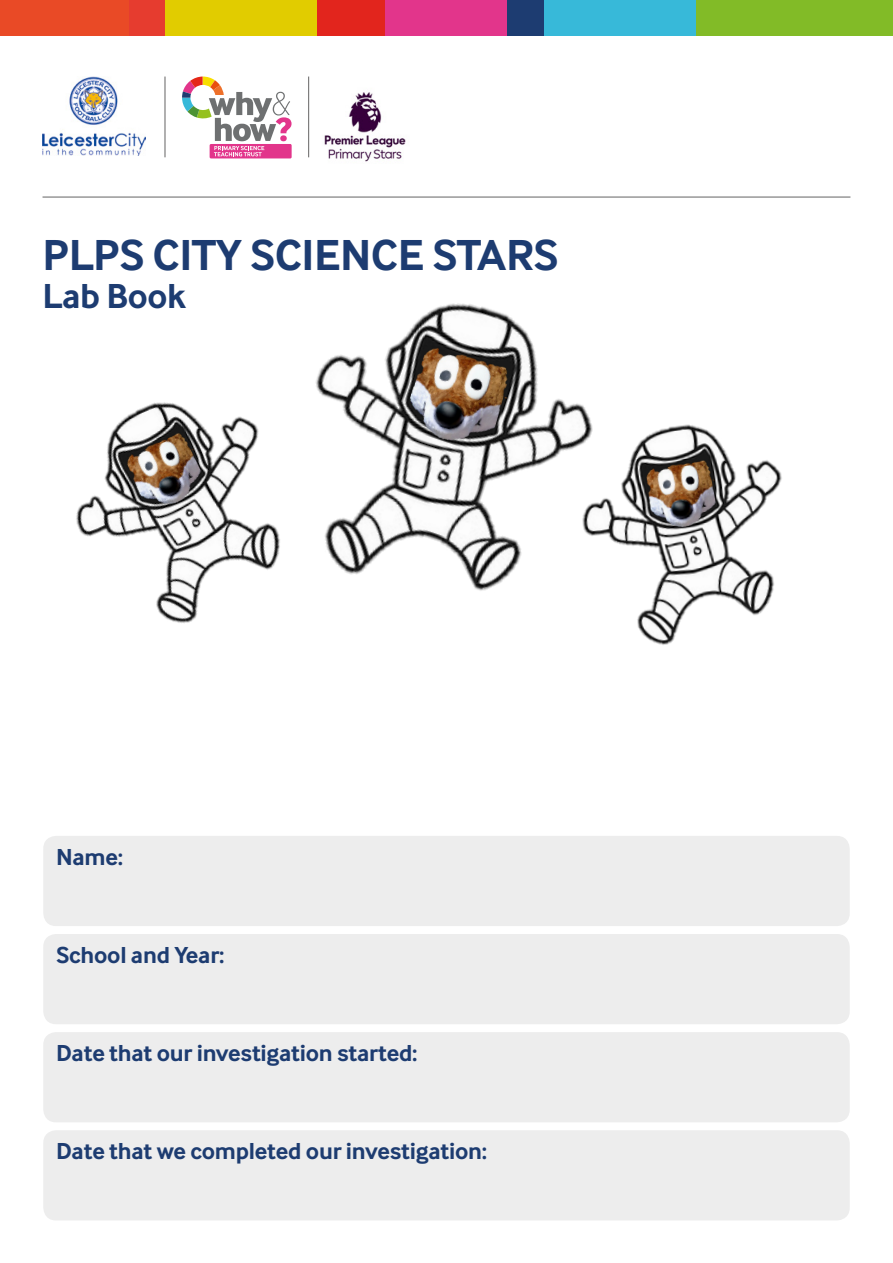
<style>
.page{position:relative;width:893px;height:1263px;background:#fff}
.page>*{position:absolute;margin:0;border:0;box-sizing:border-box;transform-origin:0 0}
.t1{font:700 45px "Inter Face";letter-spacing:-.01em;color:#1d3c71}
.t2{font:700 36px "Inter Face";letter-spacing:-.01em;color:#1d3c71}
.t3{font:700 24px "Inter Face";letter-spacing:-.01em;color:#1d3c71}
</style>
<div class="page">
<div style="left:764px;top:0;width:129px;height:36px;background:#82bb27"></div>
<div style="left:544px;top:0;width:152px;height:36px;background:#37b9d9"></div>
<div style="left:696px;top:0;width:68px;height:36px;background:#82bb27"></div>
<div style="left:385px;top:0;width:123px;height:36px;background:#e2358b"></div>
<div style="left:508px;top:0;width:36px;height:36px;background:#1d3c71"></div>
<div style="left:165px;top:0;width:152px;height:36px;background:#e1cc00"></div>
<div style="left:317px;top:0;width:68px;height:36px;background:#e2251d"></div>
<div style="left:0;top:0;width:129px;height:36px;background:#e94a26"></div>
<div style="left:129px;top:0;width:36px;height:36px;background:#e63c2f"></div>
<svg style="left:210px;top:144px;width:81px;height:14px"></svg>
<svg style="left:182px;top:77px;width:109px;height:79px"></svg>
<img style="left:43px;top:77px;width:103px;height:79px">
<img style="left:324px;top:92px;width:82px;height:70px">
<hr style="left:165px;top:77px;width:1px;height:80px;background:#646363">
<hr style="left:308px;top:77px;width:1px;height:80px;background:#646363">
<hr style="left:43px;top:197px;width:807px;height:1px;background:#646363">
<div style="left:43px;top:836px;width:807px;height:90px;background:#ededed;border-radius:13px"></div>
<div style="left:43px;top:934px;width:807px;height:90px;background:#ededed;border-radius:13px"></div>
<div style="left:43px;top:1032px;width:807px;height:90px;background:#ededed;border-radius:13px"></div>
<div style="left:43px;top:1130px;width:807px;height:90px;background:#ededed;border-radius:13px"></div>
<img style="left:331px;top:355px;width:250px;height:236px">
<img style="left:379px;top:303px;width:172px;height:164px">
<img style="left:76px;top:358px;width:256px;height:265px">
<img style="left:97px;top:396px;width:135px;height:131px">
<img style="left:557px;top:405px;width:225px;height:240px">
<img style="left:624px;top:428px;width:118px;height:112px">
<h1 class="t1" style="left:43px;top:229px;width:518px">PLPS CITY SCIENCE STARS</h1>
<h2 class="t2" style="left:43px;top:275px;width:145px">Lab Book</h2>
<p class="t3" style="left:56px;top:843px;width:69px">Name:</p>
<p class="t3" style="left:56px;top:941px;width:170px">School and Year:</p>
<p class="t3" style="left:56px;top:1039px;width:363px">Date that our investigation started:</p>
<p class="t3" style="left:56px;top:1137px;width:433px">Date that we completed our investigation:</p>
</div>
